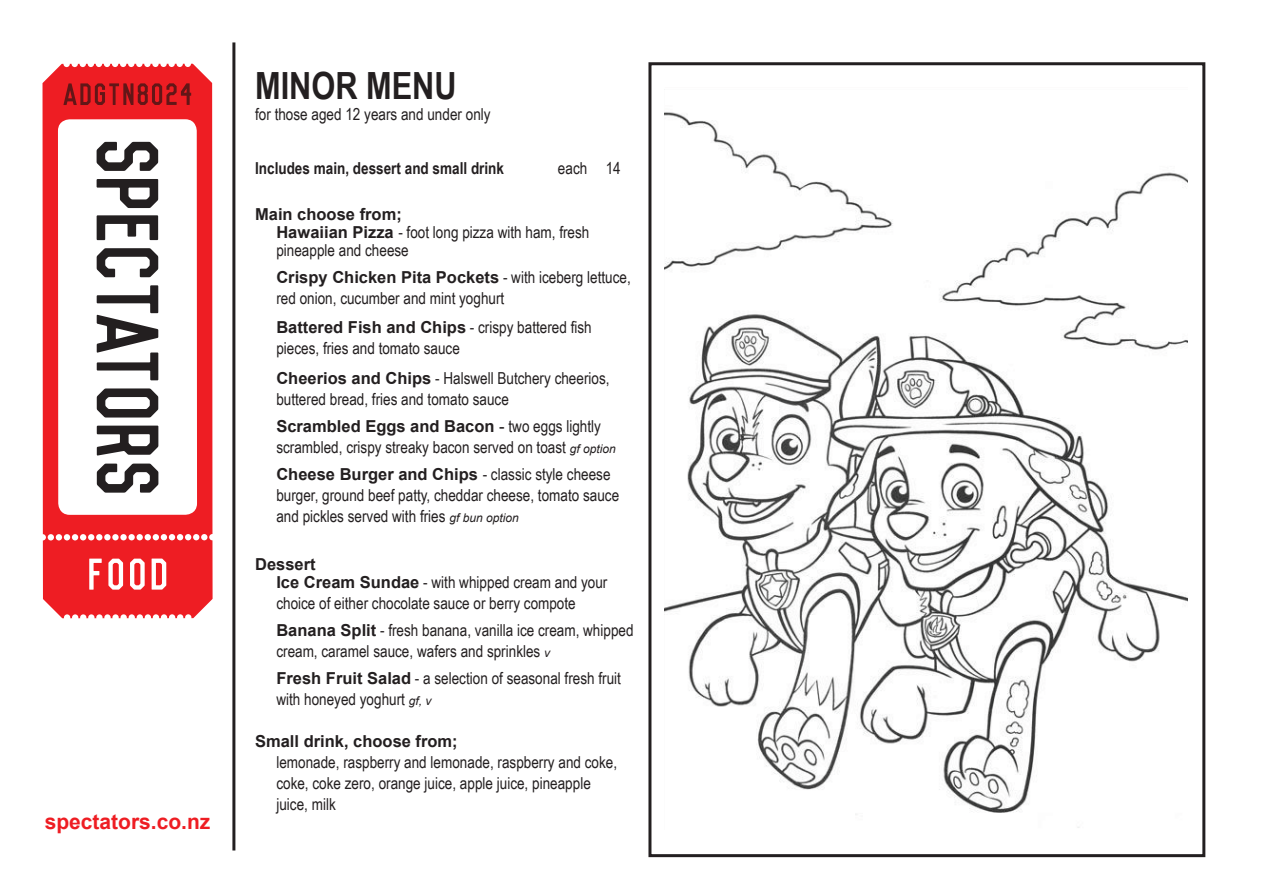
<style>
.page{position:relative;width:1263px;height:893px;background:#fff}
.page>*{position:absolute;margin:0;border:0;box-sizing:border-box;transform-origin:0 0}
.t1{font:700 37.5px "Arial Narrow";color:#231f20}
.t2{font:700 21px "Arial";color:#ee1d23}
.t3{font:16.5px/21px "Arial Narrow";color:#231f20}
.t4{font:700 16.5px "Arial";color:#231f20}
.t5{font:700 16.5px "Arial Narrow";color:#231f20}
.s1{font-family:"Arial";font-weight:700}
.s2{font-family:"Arial Narrow";font-weight:400}
.s3{font-weight:400}
.s4{font-family:"Arial";font-style:italic;font-size:12px}
</style>
<div class="page">
<hr style="left:232px;top:42px;width:3px;height:808px;background:#231f20">
<div style="left:648px;top:62px;width:557px;height:795px;border:3px solid #231f20"></div>
<svg style="left:43px;top:64px;width:170px;height:554px;fill:#ee1d23"></svg>
<div style="left:58px;top:119px;width:139px;height:396px;background:#fff;border-radius:12px"></div>
<svg style="left:89px;top:559px;width:77px;height:31px"></svg>
<svg style="left:97px;top:142px;width:61px;height:351px"></svg>
<svg style="left:63px;top:83px;width:128px;height:22px"></svg>
<img style="left:665px;top:112px;width:523px;height:716px">
<p class="t2" style="left:45px;top:807px;width:167px">spectators.co.nz</p>
<h1 class="t1" style="left:255px;top:57px;width:203px">MINOR MENU</h1>
<p class="t3" style="left:255px;top:103px;width:237px">for those aged 12 years and under only</p>
<p class="t5" style="left:255px;top:156px;width:250px">Includes main, dessert and small drink</p>
<p class="t3" style="left:558px;top:157px;width:64px">each 14</p>
<p class="t4" style="left:255px;top:203px;width:148px">Main choose from;</p>
<p class="t3" style="left:276px;top:223px;width:314px;line-height:18px"><span class="s1">Hawaiian Pizza</span> - foot long pizza with ham, fresh pineapple and cheese</p>
<p class="t4" style="left:276px;top:266px;width:356px">Crispy Chicken Pita Pockets <span class="s2">- with iceberg lettuce,</span></p>
<p class="t3" style="left:276px;top:287px;width:229px">red onion, cucumber and mint yoghurt</p>
<p class="t4" style="left:276px;top:315px;width:317px">Battered Fish and Chips <span class="s2">- crispy battered fish</span></p>
<p class="t3" style="left:276px;top:332px;width:335px;line-height:30px">pieces, fries and tomato sauce<br><span class="s1">Cheerios and Chips</span> - Halswell Butchery cheerios,</p>
<p class="t3" style="left:276px;top:388px;width:234px">buttered bread, fries and tomato sauce</p>
<p class="t4" style="left:276px;top:414px;width:326px">Scrambled Eggs and Bacon <span class="s3">-</span> <span class="s2">two eggs lightly</span></p>
<p class="t3" style="left:276px;top:436px;width:341px">scrambled, crispy streaky bacon served on toast <span class="s4">gf option</span></p>
<p class="t4" style="left:276px;top:462px;width:336px">Cheese Burger and Chips <span class="s2">- classic style cheese</span></p>
<p class="t3" style="left:276px;top:484px;width:344px">burger, ground beef patty, cheddar cheese, tomato sauce and pickles served with fries <span class="s4">gf bun option</span></p>
<p class="t4" style="left:255px;top:552px;width:62px">Dessert</p>
<p class="t3" style="left:276px;top:571px;width:333px"><span class="s1">Ice Cream Sundae</span> - with whipped cream and your choice of either chocolate sauce or berry compote</p>
<p class="t3" style="left:276px;top:619px;width:359px"><span class="s1">Banana Split</span> - fresh banana, vanilla ice cream, whipped cream, caramel sauce, wafers and sprinkles <span class="s4">v</span></p>
<p class="t3" style="left:276px;top:667px;width:346px"><span class="s1">Fresh Fruit Salad</span> - a selection of seasonal fresh fruit with honeyed yoghurt <span class="s4">gf, v</span></p>
<p class="t4" style="left:255px;top:729px;width:204px">Small drink, choose from;</p>
<p class="t3" style="left:276px;top:751px;width:342px">lemonade, raspberry and lemonade, raspberry and coke, coke, coke zero, orange juice, apple juice, pineapple juice, milk</p>
</div>
